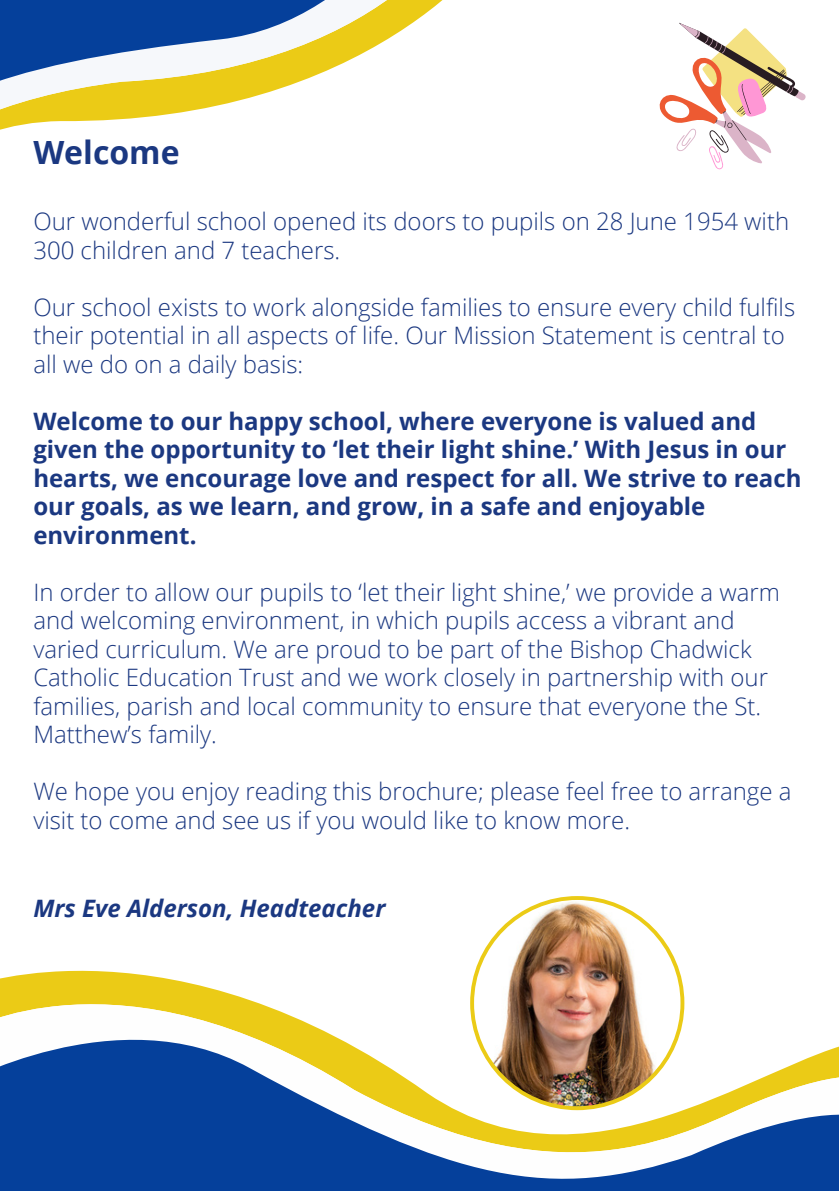
<style>
.page{position:relative;width:839px;height:1191px;background:#fff}
.page>*{position:absolute;margin:0;border:0;box-sizing:border-box;transform-origin:0 0}
.t1{font:700 32px "Open Sans";color:#1b3881}
.t2{font:300 24px/28.4px "Open Sans";color:#1b3881}
.t3{font:700 24px/28.4px "Open Sans";color:#1b3881}
.t4{font:italic 700 24px "Open Sans";color:#1b3881}
</style>
<div class="page">
<svg style="left:0;top:970px;width:685px;height:26px"></svg>
<svg style="left:0;top:996px;width:838px;height:195px"></svg>
<svg style="left:0;top:0;width:443px;height:130px"></svg>
<svg style="left:659px;top:23px;width:147px;height:147px"></svg>
<img style="left:470px;top:896px;width:214px;height:214px">
<p class="t1" style="left:33px;top:130px;width:148px">Welcome</p>
<h1 class="t2" style="left:33px;top:207px;width:757px">Our wonderful school opened its doors to pupils on 28 June 1954 with<br>300 children and 7 teachers.</h1>
<p class="t2" style="left:33px;top:292px;width:763px">Our school exists to work alongside families to ensure every child fulfils their potential in all aspects of life. Our Mission Statement is central to all we do on a daily basis:</p>
<p class="t3" style="left:33px;top:406px;width:769px">Welcome to our happy school, where everyone is valued and given the opportunity to ‘let their light shine.’ With Jesus in our hearts, we encourage love and respect for all. We strive to reach our goals, as we learn, and grow, in a safe and enjoyable environment.</p>
<h2 class="t2" style="left:33px;top:577px;width:748px">In order to allow our pupils to ‘let their light shine,’ we provide a warm and welcoming environment, in which pupils access a vibrant and varied curriculum. We are proud to be part of the Bishop Chadwick Catholic Education Trust and we work closely in partnership with our families, parish and local community to ensure that everyone the St.<br>Matthew’s family.</h2>
<p class="t2" style="left:33px;top:777px;width:759px">We hope you enjoy reading this brochure; please feel free to arrange a visit to come and see us if you would like to know more.</p>
<p class="t4" style="left:33px;top:892px;width:353px">Mrs Eve Alderson, Headteacher</p>
</div>
